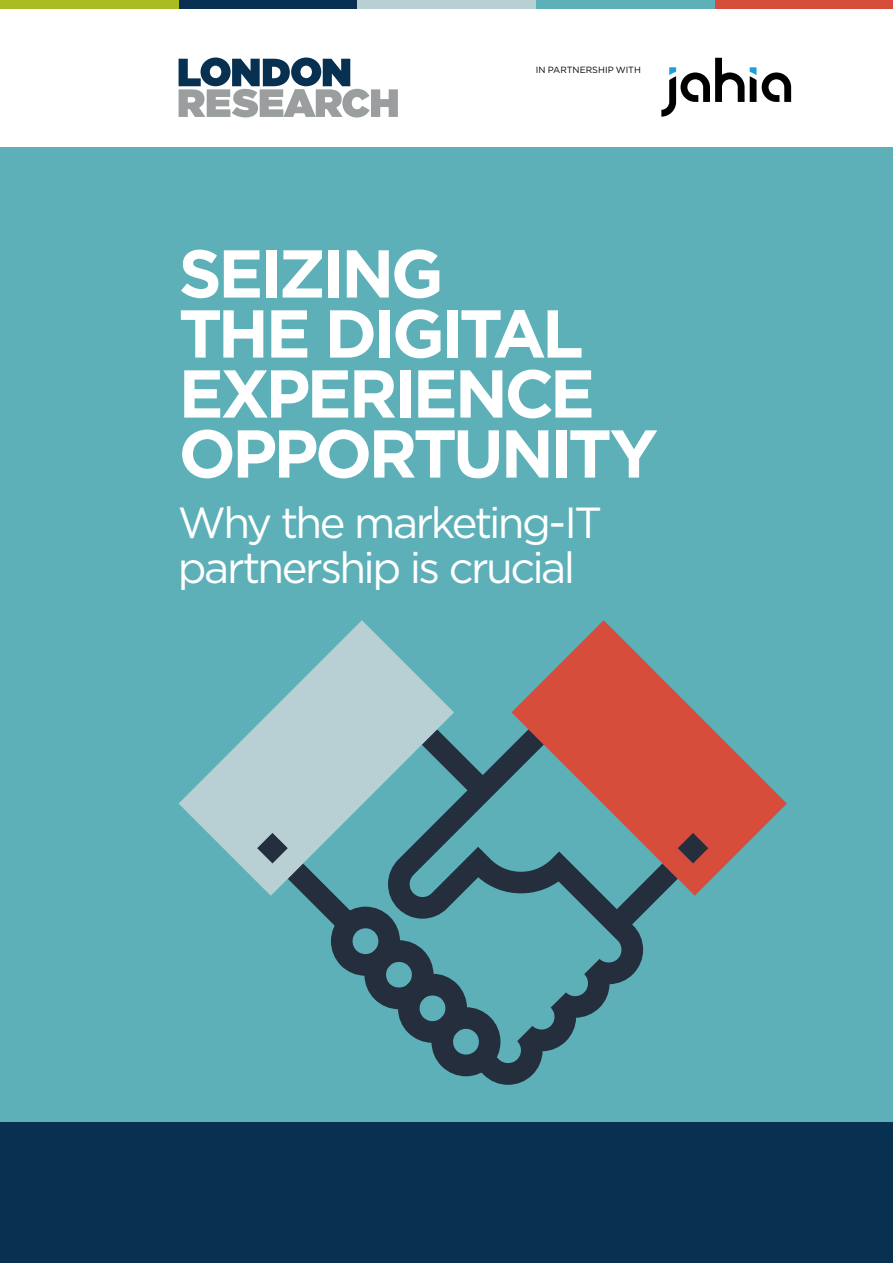
<style>
.page{position:relative;width:893px;height:1263px;background:#fff}
.page>*{position:absolute;margin:0;border:0;box-sizing:border-box;transform-origin:0 0}
.t1{font:700 67.5px/60px "Gotham";letter-spacing:-.055em;color:#fff}
.t2{font:43.5px/45px "Gotham";letter-spacing:-.06em;color:#fff}
.t3{font:9px "Gotham";letter-spacing:-.005em;color:#000}
</style>
<div class="page">
<div style="left:714px;top:0;width:179px;height:9px;background:#d64d3b"></div>
<div style="left:536px;top:0;width:178px;height:9px;background:#5db0b8"></div>
<div style="left:357px;top:0;width:179px;height:9px;background:#b8d0d4"></div>
<div style="left:179px;top:0;width:178px;height:9px;background:#083050"></div>
<div style="left:0;top:0;width:179px;height:9px;background:#abbc22"></div>
<svg style="left:179px;top:58px;width:219px;height:60px"></svg>
<div style="left:0;top:148px;width:893px;height:1115px;background:#5db0b8"></div>
<div style="left:0;top:1123px;width:893px;height:140px;background:#083050"></div>
<svg style="left:179px;top:620px;width:275px;height:262px;fill:#b8d0d4"></svg>
<svg style="left:511px;top:620px;width:276px;height:263px;fill:#d64d3b"></svg>
<svg style="left:388px;top:729px;width:255px;height:356px"></svg>
<svg style="left:609px;top:833px;width:99px;height:99px"></svg>
<svg style="left:257px;top:833px;width:243px;height:243px"></svg>
<svg style="left:661px;top:58px;width:130px;height:59px"></svg>
<p class="t3" style="left:536px;top:64px;width:107px">IN PARTNERSHIP WITH</p>
<p class="t1" style="left:179px;top:243px;width:481px">SEIZING<br>THE DIGITAL<br>EXPERIENCE<br>OPPORTUNITY</p>
<p class="t2" style="left:178px;top:499px;width:426px">Why the marketing-IT partnership is crucial</p>
</div>
